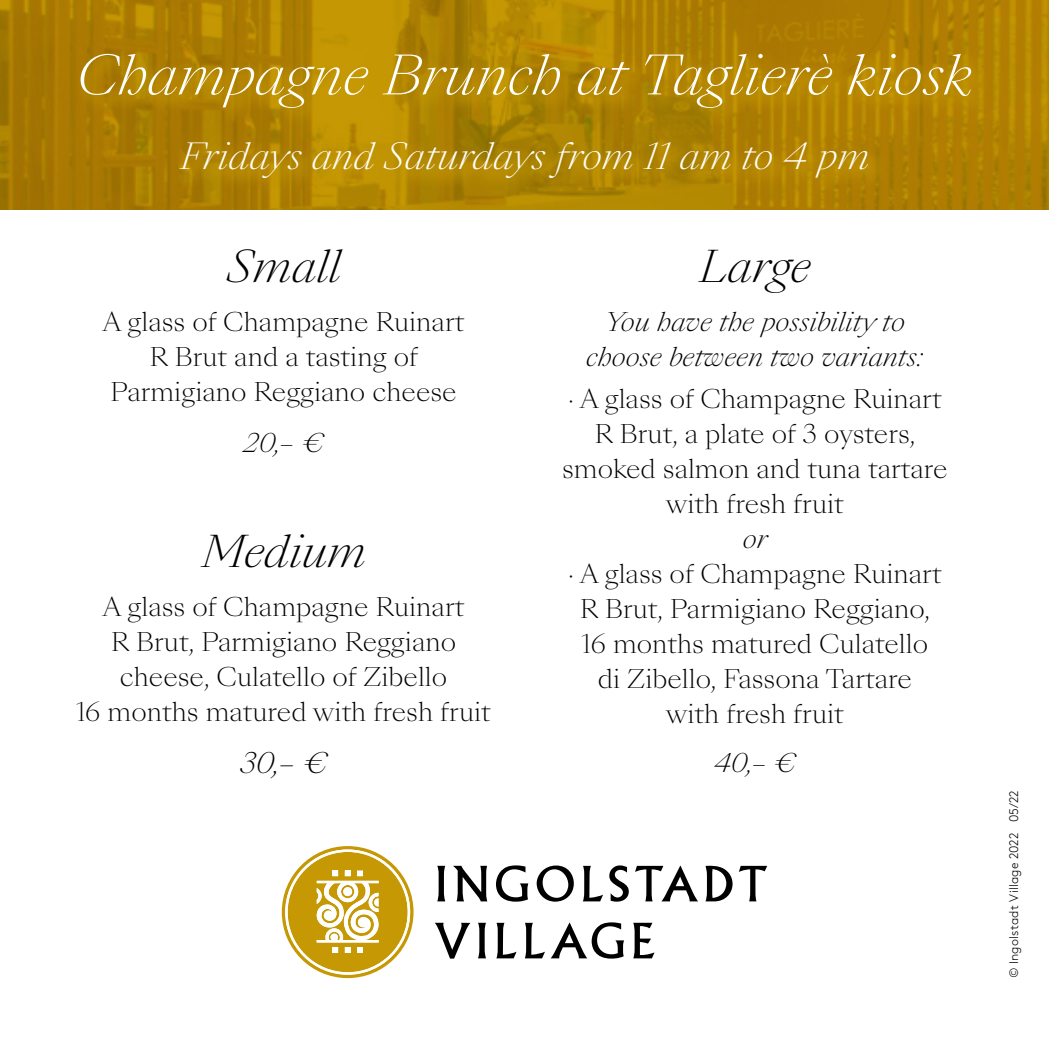
<style>
.page{position:relative;width:1049px;height:1049px;background:#fff}
.page>*{position:absolute;margin:0;border:0;box-sizing:border-box;transform-origin:0 0}
.t1{font:italic 300 52.5px "Sang Bleu Kingdom";color:#fff}
.t2{font:italic 300 42.5px "Sang Bleu Kingdom";color:#000}
.t3{font:italic 300 35px "Sang Bleu Kingdom";color:#fff}
.t4{font:italic 300 27.5px "Sang Bleu Kingdom";color:#000}
.t5{font:300 25px/35px "Sang Bleu Kingdom";color:#000;text-align:center}
.t6{font:italic 300 25px/35px "Sang Bleu Kingdom";color:#000;text-align:center}
.t7{font:300 12.5px "Brown Std";letter-spacing:.015em;color:#000}
</style>
<div class="page">
<svg style="left:437px;top:866px;width:8px;height:35px"></svg>
<svg style="left:453px;top:866px;width:34px;height:35px"></svg>
<svg style="left:496px;top:865px;width:32px;height:37px"></svg>
<svg style="left:537px;top:865px;width:37px;height:37px"></svg>
<svg style="left:583px;top:866px;width:20px;height:35px"></svg>
<svg style="left:609px;top:865px;width:20px;height:37px"></svg>
<svg style="left:635px;top:866px;width:63px;height:35px"></svg>
<svg style="left:705px;top:866px;width:27px;height:35px"></svg>
<svg style="left:739px;top:866px;width:28px;height:35px"></svg>
<svg style="left:435px;top:923px;width:35px;height:35px"></svg>
<svg style="left:478px;top:923px;width:8px;height:35px"></svg>
<svg style="left:496px;top:923px;width:21px;height:35px"></svg>
<svg style="left:525px;top:923px;width:20px;height:35px"></svg>
<svg style="left:551px;top:922px;width:73px;height:36px"></svg>
<svg style="left:633px;top:923px;width:21px;height:35px"></svg>
<svg style="left:282px;top:846px;width:131px;height:132px"></svg>
<img style="left:0;top:0;width:1049px;height:209px">
<div style="left:74px;top:47px;width:919px;height:152px;background:#c69803;opacity:.75"></div>
<h1 class="t1" style="left:76px;top:40px;width:898px">Champagne Brunch at Taglierè kiosk</h1>
<h3 class="t3" style="left:180px;top:133px;width:690px">Fridays and Saturdays from 11 am to 4 pm</h3>
<h2 class="t2" style="left:227px;top:237px;width:115px">Small</h2>
<p class="t5" style="left:103px;top:305px;width:363px">A glass of Champagne Ruinart<br>R Brut and a tasting of<br>Parmigiano Reggiano cheese</p>
<p class="t6" style="left:244px;top:427px;width:81px">20,– €</p>
<h2 class="t2" style="left:201px;top:522px;width:166px">Medium</h2>
<p class="t5" style="left:76px;top:590px;width:416px">A glass of Champagne Ruinart<br>R Brut, Parmigiano Reggiano cheese, Culatello of Zibello<br>16 months matured with fresh fruit</p>
<p class="t4" style="left:240px;top:744px;width:88px">30,– €</p>
<h2 class="t2" style="left:699px;top:237px;width:113px">Large</h2>
<p class="t6" style="left:586px;top:305px;width:339px">You have the possibility to choose between two variants:</p>
<p class="t5" style="left:562px;top:382px;width:387px">· A glass of Champagne Ruinart<br>R Brut, a plate of 3 oysters, smoked salmon and tuna tartare with fresh fruit</p>
<p class="t6" style="left:743px;top:522px;width:26px">or</p>
<p class="t5" style="left:568px;top:557px;width:375px">· A glass of Champagne Ruinart<br>R Brut, Parmigiano Reggiano,<br>16 months matured Culatello di Zibello, Fassona Tartare with fresh fruit</p>
<p class="t6" style="left:714px;top:746px;width:83px">40,– €</p>
<p class="t7" style="left:1007px;top:978px;width:189px;rotate:-90deg">© Ingolstadt Village 2022 05/22</p>
</div>
